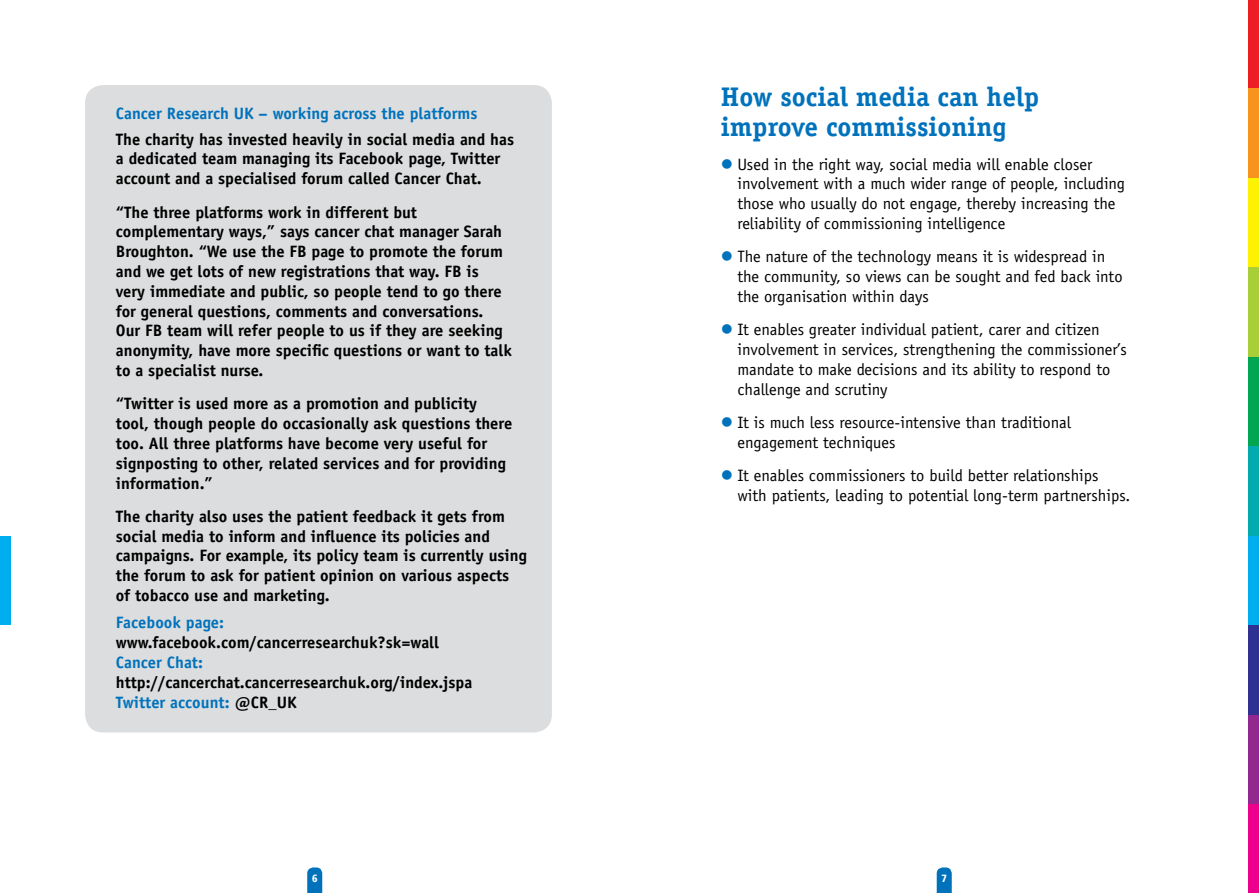
<style>
.page{position:relative;width:1259px;height:893px;background:#fff}
.page>*{position:absolute;margin:0;border:0;box-sizing:border-box;transform-origin:0 0}
.t1{font:700 27px/30px "Officina Serif";color:#0072bc}
.t2{font:700 16.5px/19.8px "Officina Sans Std";color:#000}
.t3{font:16.5px/19.8px "Officina Sans Std";color:#000}
.t4{font:700 16.5px "Officina Sans Std";color:#0072bc}
.t5{font:900 condensed 10.5px "Frutiger";color:#fff}
.s1{color:#0072bc}
</style>
<div class="page">
<svg style="left:307px;top:867px;width:15px;height:26px"></svg>
<svg style="left:936px;top:867px;width:15px;height:26px"></svg>
<div style="left:1248px;top:0;width:11px;height:88px;background:#ed1d24"></div>
<div style="left:1248px;top:88px;width:11px;height:90px;background:#f7941e"></div>
<div style="left:1248px;top:178px;width:11px;height:89px;background:#fff200"></div>
<div style="left:1248px;top:267px;width:11px;height:90px;background:#a9cf38"></div>
<div style="left:1248px;top:357px;width:11px;height:89px;background:#00a651"></div>
<div style="left:1248px;top:446px;width:11px;height:90px;background:#00aaad"></div>
<div style="left:1248px;top:536px;width:11px;height:90px;background:#00aeef"></div>
<div style="left:1248px;top:626px;width:11px;height:89px;background:#2e3092"></div>
<div style="left:1248px;top:715px;width:11px;height:90px;background:#92278f"></div>
<div style="left:1248px;top:805px;width:11px;height:88px;background:#ec008c"></div>
<div style="left:0;top:536px;width:10px;height:90px;background:#00aeef"></div>
<div style="left:85px;top:85px;width:467px;height:647px;background:#dcddde;border-radius:18px"></div>
<p class="t4" style="left:116px;top:103px;width:363px">Cancer Research UK – working across the platforms</p>
<p class="t2" style="left:116px;top:129px;width:400px">The charity has invested heavily in social media and has a dedicated team managing its Facebook page, Twitter account and a specialised forum called Cancer Chat.</p>
<p class="t2" style="left:116px;top:202px;width:398px">“The three platforms work in different but complementary ways,” says cancer chat manager Sarah Broughton. “We use the FB page to promote the forum and we get lots of new registrations that way. FB is very immediate and public, so people tend to go there for general questions, comments and conversations.<br>Our FB team will refer people to us if they are seeking anonymity, have more specific questions or want to talk to a specialist nurse.</p>
<p class="t2" style="left:116px;top:394px;width:398px">“Twitter is used more as a promotion and publicity tool, though people do occasionally ask questions there too. All three platforms have become very useful for signposting to other, related services and for providing information.”</p>
<p class="t2" style="left:116px;top:506px;width:412px">The charity also uses the patient feedback it gets from social media to inform and influence its policies and campaigns. For example, its policy team is currently using the forum to ask for patient opinion on various aspects of tobacco use and marketing.</p>
<p class="t4" style="left:116px;top:612px;width:110px">Facebook page:</p>
<p class="t2" style="left:116px;top:632px;width:325px">www.facebook.com/cancerresearchuk?sk=wall</p>
<p class="t4" style="left:116px;top:652px;width:89px">Cancer Chat:</p>
<p class="t2" style="left:116px;top:672px;width:358px">http://cancerchat.cancerresearchuk.org/index.jspa<br><span class="s1">Twitter account:</span> @CR_UK</p>
<h1 class="t1" style="left:721px;top:82px;width:320px">How social media can help improve commissioning</h1>
<p class="t3" style="left:737px;top:154px;width:389px;text-indent:-16px"><span class="s1">●</span> Used in the right way, social media will enable closer involvement with a much wider range of people, including those who usually do not engage, thereby increasing the reliability of commissioning intelligence</p>
<p class="t3" style="left:737px;top:247px;width:387px;text-indent:-16px"><span class="s1">●</span> The nature of the technology means it is widespread in the community, so views can be sought and fed back into the organisation within days</p>
<p class="t3" style="left:737px;top:320px;width:391px;text-indent:-16px"><span class="s1">●</span> It enables greater individual patient, carer and citizen involvement in services, strengthening the commissioner’s mandate to make decisions and its ability to respond to challenge and scrutiny</p>
<p class="t3" style="left:737px;top:412px;width:335px;text-indent:-16px"><span class="s1">●</span> It is much less resource-intensive than traditional engagement techniques</p>
<p class="t3" style="left:737px;top:466px;width:394px;text-indent:-16px"><span class="s1">●</span> It enables commissioners to build better relationships with patients, leading to potential long-term partnerships.</p>
<p class="t5" style="left:312px;top:872px;width:7px">6</p>
<p class="t5" style="left:941px;top:872px;width:7px">7</p>
</div>
